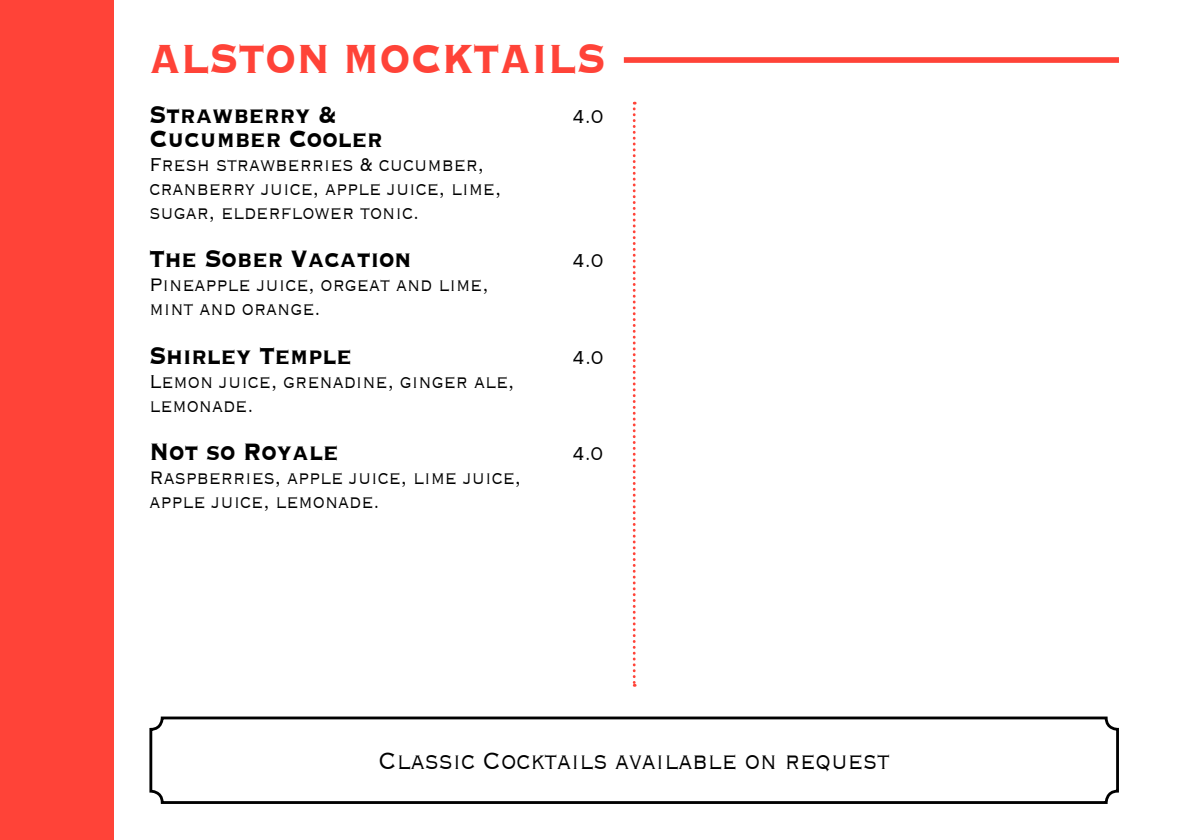
<style>
.page{position:relative;width:1191px;height:840px;background:#fff}
.page>*{position:absolute;margin:0;border:0;box-sizing:border-box;transform-origin:0 0}
.t1{font:700 52.8px "Copperplate";color:#ff4338;scale:.82 1}
.t2{font:700 30.8px "Copperplate";color:#000;scale:.82 1}
.t3{font:300 30.8px "Copperplate";color:#000;scale:.82 1}
.t4{font:300 24.2px/24px "Copperplate";color:#000;scale:.82 1}
</style>
<div class="page">
<div style="left:0;top:0;width:113px;height:839px;background:#ff4338"></div>
<div style="left:624px;top:57px;width:495px;height:6px;background:#ff4338"></div>
<svg style="left:633px;top:102px;width:2px;height:584px"></svg>
<div style="left:149px;top:716px;width:970px;height:87px;border:3px solid #000;border-radius:11px"></div>
<h1 class="t1" style="left:149px;top:24px;width:519px">Alston Mocktails</h1>
<p class="t2" style="left:149px;top:95px;width:229px">Strawberry &amp;</p>
<p class="t4" style="left:573px;top:103px;width:38px">4.0</p>
<p class="t2" style="left:149px;top:119px;width:286px">Cucumber Cooler</p>
<p class="t4" style="left:149px;top:151px;width:430px">Fresh strawberries &amp; cucumber, cranberry juice, apple juice, lime, sugar, elderflower tonic.</p>
<p class="t2" style="left:149px;top:239px;width:321px">The Sober Vacation</p>
<p class="t4" style="left:573px;top:247px;width:38px">4.0</p>
<p class="t4" style="left:149px;top:271px;width:415px">Pineapple juice, orgeat and lime, mint and orange.</p>
<p class="t2" style="left:149px;top:335px;width:248px">Shirley Temple</p>
<p class="t4" style="left:573px;top:343px;width:38px">4.0</p>
<p class="t4" style="left:149px;top:367px;width:446px">Lemon juice, grenadine, ginger ale, lemonade.</p>
<p class="t2" style="left:149px;top:431px;width:232px">Not so Royale</p>
<p class="t4" style="left:573px;top:439px;width:38px">4.0</p>
<p class="t4" style="left:149px;top:463px;width:454px">Raspberries, apple juice, lime juice, apple juice, lemonade.</p>
<p class="t3" style="left:378px;top:740px;width:625px">Classic Cocktails available on request</p>
</div>
